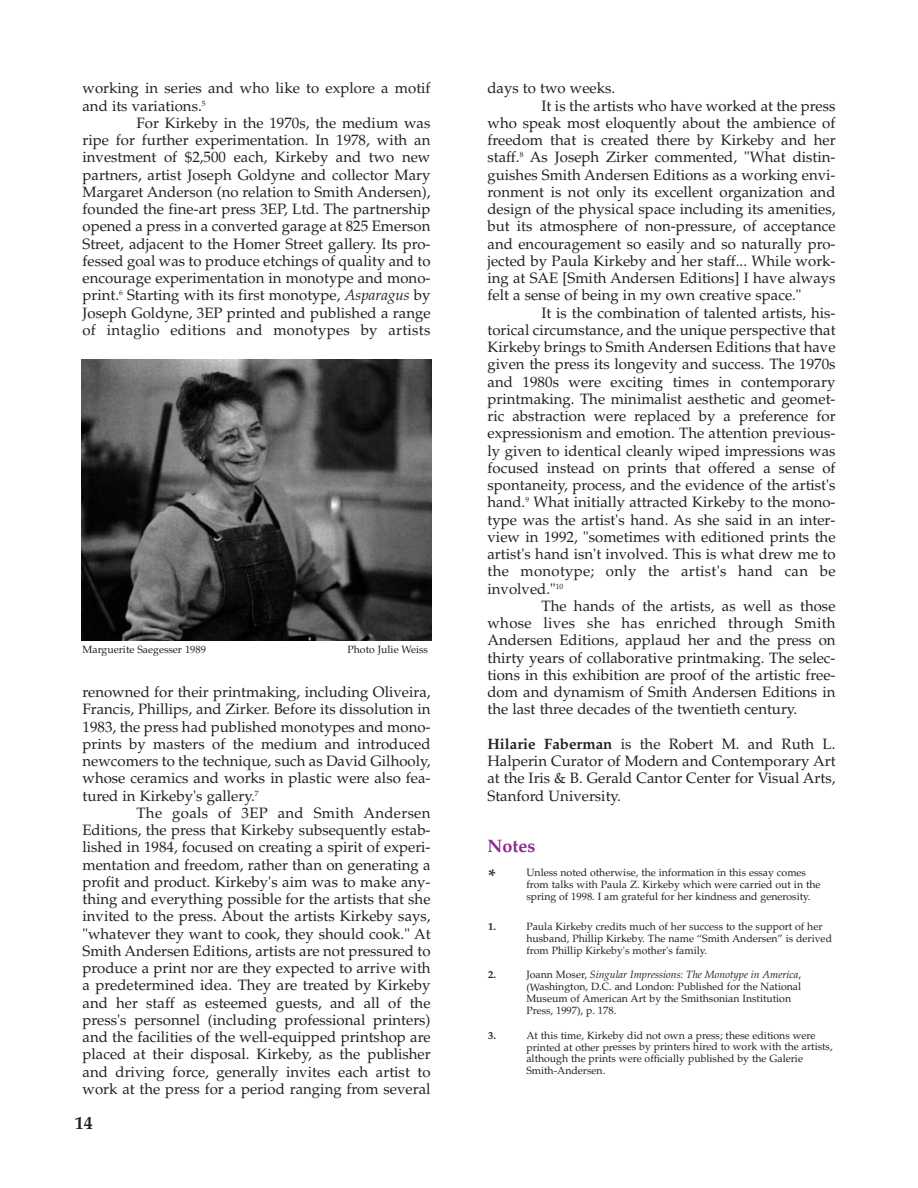
<style>
.page{position:relative;width:918px;height:1188px;background:#fff}
.page>*{position:absolute;margin:0;border:0;box-sizing:border-box;transform-origin:0 0}
.t1{font:700 18px "Palatino";color:#90268f}
.t2{font:700 18px "Palatino";color:#231f20}
.t3{font:15px/17.2px "Palatino";color:#231f20;text-align:justify}
.t4{font:15px "Palatino";letter-spacing:.02em;color:#231f20}
.t5{font:10.5px/12px "Palatino";color:#231f20}
.t6{font:700 10.5px "Palatino";color:#231f20}
.s1{font-style:italic}
.s2{font-weight:700}
.s3{font-weight:700;font-size:18px}
</style>
<div class="page">
<img style="left:81px;top:360px;width:351px;height:281px">
<p class="t3" style="left:82px;top:82px;width:350px">working in series and who like to explore a motif and its variations.<sup>5</sup></p>
<p class="t3" style="left:82px;top:116px;width:350px;text-indent:54px">For Kirkeby in the 1970s, the medium was ripe for further experimentation. In 1978, with an investment of $2,500 each, Kirkeby and two new partners, artist Joseph Goldyne and collector Mary Margaret Anderson (no relation to Smith Andersen), founded the fine-art press 3EP, Ltd. The partnership opened a press in a converted garage at 825 Emerson Street, adjacent to the Homer Street gallery. Its pro&shy;fessed goal was to produce etchings of quality and to encourage experimentation in monotype and mono&shy;print.<sup>6</sup> Starting with its first monotype, <span class="s1">Asparagus</span> by Joseph Goldyne, 3EP printed and published a range of intaglio editions and monotypes by artists</p>
<p class="t5" style="left:82px;top:644px;width:125px">Marguerite Saegesser 1989</p>
<p class="t5" style="left:347px;top:644px;width:82px">Photo Julie Weiss</p>
<p class="t3" style="left:83px;top:685px;width:350px">renowned for their printmaking, including Oliveira, Francis, Phillips, and Zirker. Before its dissolution in 1983, the press had published monotypes and mono&shy;prints by masters of the medium and introduced newcomers to the technique, such as David Gilhooly, whose ceramics and works in plastic were also fea&shy;tured in Kirkeby's gallery.<sup>7</sup></p>
<p class="t3" style="left:82px;top:806px;width:350px;text-indent:54px">The goals of 3EP and Smith Andersen Editions, the press that Kirkeby subsequently estab&shy;lished in 1984, focused on creating a spirit of experi&shy;mentation and freedom, rather than on generating a profit and product. Kirkeby's aim was to make any&shy;thing and everything possible for the artists that she invited to the press. About the artists Kirkeby says, "whatever they want to cook, they should cook." At Smith Andersen Editions, artists are not pressured to produce a print nor are they expected to arrive with a predetermined idea. They are treated by Kirkeby and her staff as esteemed guests, and all of the press's personnel (including professional printers) and the facilities of the well-equipped printshop are placed at their disposal. Kirkeby, as the publisher and driving force, generally invites each artist to work at the press for a period ranging from several</p>
<p class="t2" style="left:75px;top:1116px;width:19px">14</p>
<p class="t3" style="left:488px;top:82px;width:129px">days to two weeks.</p>
<p class="t3" style="left:542px;top:99px;width:296px">It is the artists who have worked at the press</p>
<p class="t3" style="left:488px;top:116px;width:350px">who speak most eloquently about the ambience of</p>
<p class="t3" style="left:488px;top:133px;width:350px">freedom that is created there by Kirkeby and her</p>
<p class="t3" style="left:488px;top:151px;width:350px">staff.<sup>8</sup> As Joseph Zirker commented, "What distin-</p>
<p class="t3" style="left:488px;top:168px;width:350px">guishes Smith Andersen Editions as a working envi-</p>
<p class="t3" style="left:488px;top:185px;width:350px">ronment is not only its excellent organization and</p>
<p class="t3" style="left:488px;top:202px;width:350px">design of the physical space including its amenities,</p>
<p class="t3" style="left:488px;top:220px;width:350px">but its atmosphere of non-pressure, of acceptance</p>
<p class="t3" style="left:488px;top:237px;width:350px">and encouragement so easily and so naturally pro-</p>
<p class="t3" style="left:488px;top:254px;width:350px">jected by Paula Kirkeby and her staff... While work-</p>
<p class="t3" style="left:488px;top:271px;width:350px">ing at SAE [Smith Andersen Editions] I have always</p>
<p class="t3" style="left:488px;top:289px;width:316px">felt a sense of being in my own creative space."</p>
<p class="t3" style="left:542px;top:306px;width:296px">It is the combination of talented artists, his-</p>
<p class="t3" style="left:488px;top:323px;width:350px">torical circumstance, and the unique perspective that</p>
<p class="t3" style="left:488px;top:340px;width:350px">Kirkeby brings to Smith Andersen Editions that have</p>
<p class="t3" style="left:488px;top:358px;width:350px">given the press its longevity and success. The 1970s</p>
<p class="t3" style="left:488px;top:375px;width:350px">and 1980s were exciting times in contemporary</p>
<p class="t3" style="left:488px;top:392px;width:350px">printmaking. The minimalist aesthetic and geomet-</p>
<p class="t3" style="left:488px;top:409px;width:350px">ric abstraction were replaced by a preference for</p>
<p class="t3" style="left:488px;top:427px;width:350px">expressionism and emotion. The attention previous-</p>
<p class="t3" style="left:488px;top:444px;width:350px">ly given to identical cleanly wiped impressions was</p>
<p class="t3" style="left:488px;top:461px;width:350px">focused instead on prints that offered a sense of</p>
<p class="t3" style="left:488px;top:478px;width:350px">spontaneity, process, and the evidence of the artist's</p>
<p class="t3" style="left:488px;top:496px;width:350px">hand.<sup>9</sup> What initially attracted Kirkeby to the mono-</p>
<p class="t3" style="left:487px;top:513px;width:350px">type was the artist's hand. As she said in an inter-</p>
<p class="t3" style="left:487px;top:530px;width:350px">view in 1992, "sometimes with editioned prints the</p>
<p class="t3" style="left:487px;top:547px;width:350px">artist's hand isn't involved. This is what drew me to</p>
<p class="t4" style="left:487px;top:566px;width:350px">the monotype; only the artist's hand can be</p>
<p class="t3" style="left:487px;top:582px;width:77px">involved."<sup>10</sup></p>
<p class="t3" style="left:542px;top:599px;width:296px">The hands of the artists, as well as those</p>
<p class="t4" style="left:488px;top:617px;width:350px">whose lives she has enriched through Smith</p>
<p class="t3" style="left:488px;top:634px;width:350px">Andersen Editions, applaud her and the press on</p>
<p class="t3" style="left:488px;top:651px;width:350px">thirty years of collaborative printmaking. The selec-</p>
<p class="t3" style="left:488px;top:668px;width:350px">tions in this exhibition are proof of the artistic free-</p>
<p class="t3" style="left:488px;top:685px;width:350px">dom and dynamism of Smith Andersen Editions in</p>
<p class="t3" style="left:488px;top:703px;width:311px">the last three decades of the twentieth century.</p>
<p class="t3" style="left:487px;top:737px;width:350px"><span class="s2">Hilarie Faberman</span> is the Robert M. and Ruth L.<br>Halperin Curator of Modern and Contemporary Art at the Iris &amp; B. Gerald Cantor Center for Visual Arts, Stanford University.</p>
<p class="t1" style="left:488px;top:840px;width:49px">Notes</p>
<p class="t5" style="left:526px;top:868px;width:296px;text-indent:-38px"><span class="s3">*</span> Unless noted otherwise, the information in this essay comes from talks with Paula Z. Kirkeby which were carried out in the spring of 1998. I am grateful for her kindness and generosity.</p>
<p class="t6" style="left:488px;top:923px;width:9px">1.</p>
<p class="t5" style="left:526px;top:922px;width:307px">Paula Kirkeby credits much of her success to the support of her husband, Phillip Kirkeby. The name “Smith Andersen” is derived from Phillip Kirkeby's mother's family.</p>
<p class="t6" style="left:488px;top:971px;width:9px">2.</p>
<p class="t5" style="left:526px;top:970px;width:276px">Joann Moser, <span class="s1">Singular Impressions: The Monotype in America</span>, (Washington, D.C. and London: Published for the National Museum of American Art by the Smithsonian Institution Press, 1997), p. 178.</p>
<p class="t6" style="left:488px;top:1031px;width:9px">3.</p>
<p class="t5" style="left:526px;top:1030px;width:308px">At this time, Kirkeby did not own a press; these editions were printed at other presses by printers hired to work with the artists, although the prints were officially published by the Galerie Smith-Andersen.</p>
</div>
